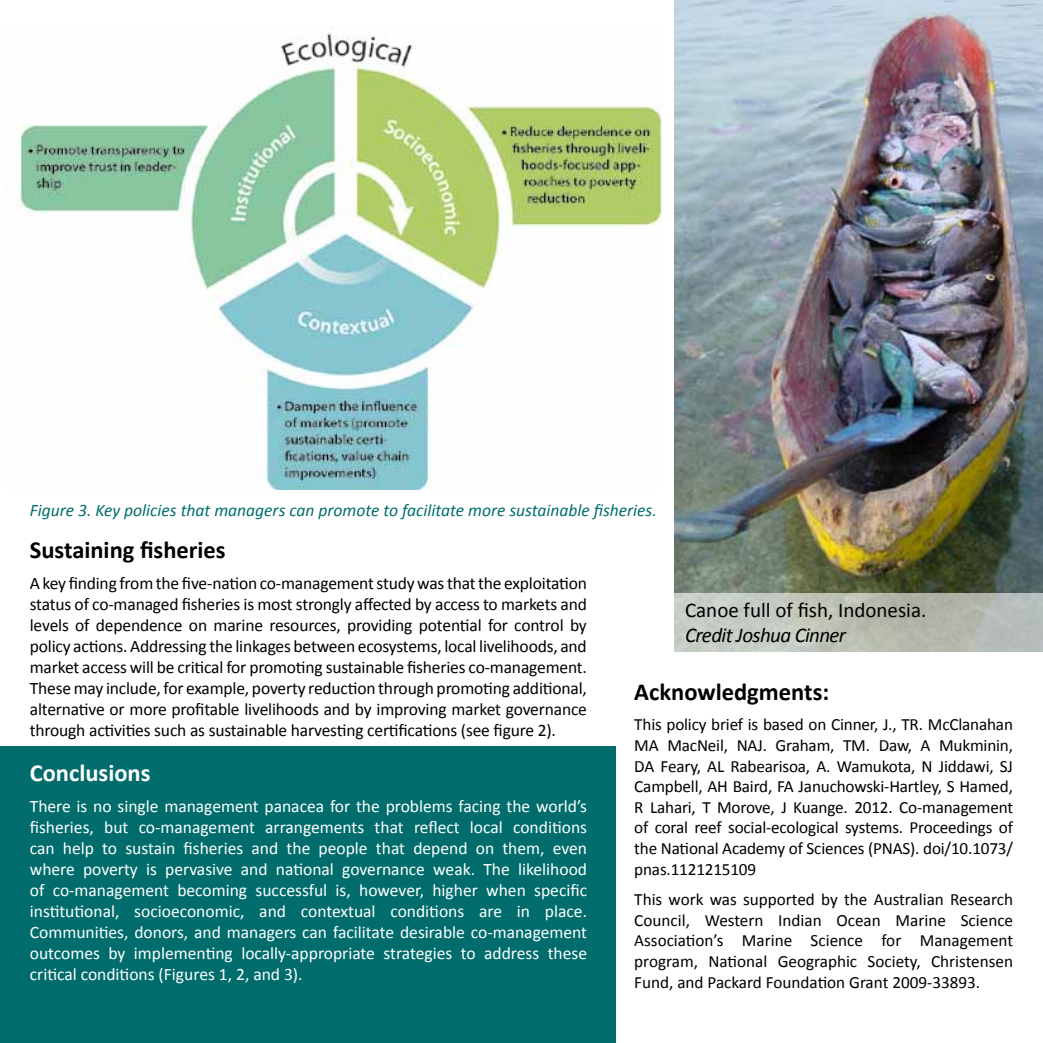
<style>
.page{position:relative;width:1043px;height:1043px;background:#fff}
.page>*{position:absolute;margin:0;border:0;box-sizing:border-box;transform-origin:0 0}
.t1{font:700 24.5px "Calibri";color:#000}
.t2{font:700 24.5px "Calibri";color:#fff}
.t3{font:21px "Calibri";color:#000}
.t4{font:italic 21px "Calibri";letter-spacing:-.03em;color:#000}
.t5{font:17.5px/21px "Calibri";letter-spacing:-.01em;color:#000;text-align:justify}
.t6{font:17.5px/21px "Calibri";color:#fff;text-align:justify}
.t7{font:italic 17.5px "Calibri";color:#006d6c}
.t8{font:17.15px/20.7px "Calibri";letter-spacing:-.01em;color:#000;text-align:justify}
</style>
<div class="page">
<img style="left:674px;top:0;width:368px;height:593px">
<img style="left:19px;top:33px;width:642px;height:456px">
<div style="left:0;top:746px;width:615px;height:296px;background:#006d6c"></div>
<svg style="left:674px;top:593px;width:368px;height:59px;background:#bcc1b8"></svg>
<p class="t7" style="left:30px;top:498px;width:628px">Figure 3. Key policies that managers can promote to facilitate more sustainable fisheries.</p>
<h1 class="t1" style="left:30px;top:534px;width:197px">Sustaining fisheries</h1>
<p class="t5" style="left:30px;top:572px;width:558px">A key finding from the five-nation co-management study was that the exploitation status of co-managed fisheries is most strongly affected by access to markets and levels of dependence on marine resources, providing potential for control by policy actions. Addressing the linkages between ecosystems, local livelihoods, and market access will be critical for promoting sustainable fisheries co-management.<br>These may include, for example, poverty reduction through promoting additional, alternative or more profitable livelihoods and by improving market governance through activities such as sustainable harvesting certifications (see figure 2).</p>
<h1 class="t2" style="left:30px;top:756px;width:122px">Conclusions</h1>
<p class="t6" style="left:30px;top:795px;width:558px">There is no single management panacea for the problems facing the world’s fisheries, but co-management arrangements that reflect local conditions can help to sustain fisheries and the people that depend on them, even where poverty is pervasive and national governance weak. The likelihood of co-management becoming successful is, however, higher when specific institutional, socioeconomic, and contextual conditions are in place.<br>Communities, donors, and managers can facilitate desirable co-management outcomes by implementing locally-appropriate strategies to address these critical conditions (Figures 1, 2, and 3).</p>
<p class="t3" style="left:684px;top:596px;width:243px">Canoe full of fish, Indonesia.</p>
<p class="t4" style="left:684px;top:620px;width:162px">Credit Joshua Cinner</p>
<h1 class="t1" style="left:634px;top:675px;width:196px">Acknowledgments:</h1>
<p class="t8" style="left:634px;top:714px;width:380px">This policy brief is based on Cinner, J., TR. McClanahan MA MacNeil, NAJ. Graham, TM. Daw, A Mukminin, DA Feary, AL Rabearisoa, A. Wamukota, N Jiddawi, SJ Campbell, AH Baird, FA Januchowski-Hartley, S Hamed, R Lahari, T Morove, J Kuange. 2012. Co-management of coral reef social-ecological systems. Proceedings of the National Academy of Sciences (PNAS). doi/10.1073/ pnas.1121215109</p>
<p class="t8" style="left:634px;top:888px;width:380px">This work was supported by the Australian Research Council, Western Indian Ocean Marine Science Association’s Marine Science for Management program, National Geographic Society, Christensen Fund, and Packard Foundation Grant 2009-33893.</p>
</div>
